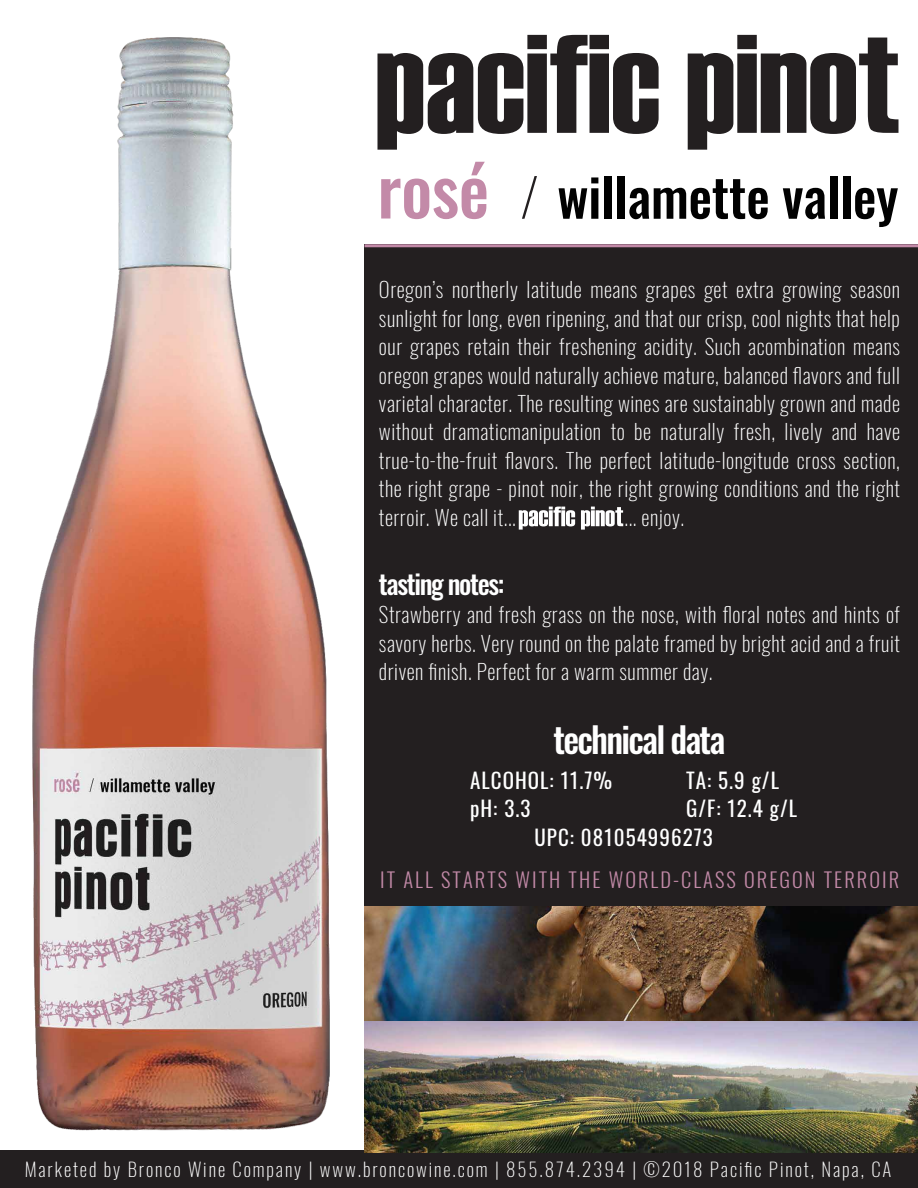
<style>
.page{position:relative;width:918px;height:1188px;background:#fff}
.page>*{position:absolute;margin:0;border:0;box-sizing:border-box;transform-origin:0 0}
.t1{font:500 52.65px "Oswald";letter-spacing:-.005em;color:#010101}
.t2{font:500 35.4px "Oswald";letter-spacing:-.05em;color:#fff}
.t3{font:500 27px "Oswald";letter-spacing:-.05em;color:#fff}
.t4{font:200 21px/28.5px "Oswald";letter-spacing:.025em;color:#fff;text-align:justify}
.t5{font:21px/28.5px "Oswald";letter-spacing:.05em;color:#fff}
.t6{font:300 20.4px "Oswald";letter-spacing:.1em;color:#c38aa8}
.t7{font:200 18.9px "Oswald";letter-spacing:.1em;color:#fff}
.s1{font-size:68.1px;color:#c38aa8}
.s2{font-weight:200;color:#231f20}
</style>
<div class="page">
<div style="left:364px;top:244px;width:554px;height:944px;background:#231f20"></div>
<div style="left:0;top:1150px;width:918px;height:38px;background:#231f20"></div>
<svg style="left:377px;top:35px;width:282px;height:115px"></svg>
<svg style="left:688px;top:35px;width:210px;height:115px"></svg>
<img style="left:364px;top:1021px;width:554px;height:131px">
<svg style="left:519px;top:507px;width:56px;height:23px"></svg>
<svg style="left:581px;top:507px;width:42px;height:23px"></svg>
<img style="left:364px;top:906px;width:554px;height:115px">
<hr style="left:364px;top:244px;width:554px;height:3px;background:#c38aa8">
<img style="left:32px;top:37px;width:298px;height:1094px">
<h1 class="t1" style="left:377px;top:170px;width:523px"><span class="s1">rosé</span> <span class="s2">/</span> willamette valley</h1>
<p class="t4" style="left:379px;top:273px;width:523px">Oregon’s northerly latitude means grapes get extra growing season sunlight for long, even ripening, and that our crisp, cool nights that help our grapes retain their freshening acidity. Such acombination means oregon grapes would naturally achieve mature, balanced flavors and full varietal character. The resulting wines are sustainably grown and made without dramaticmanipulation to be naturally fresh, lively and have true-to-the-fruit flavors. The perfect latitude-longitude cross section, the right grape - pinot noir, the right growing conditions and the right terroir. We call it...</p>
<p class="t4" style="left:624px;top:501px;width:61px">... enjoy.</p>
<p class="t3" style="left:379px;top:570px;width:127px">tasting notes:</p>
<p class="t4" style="left:379px;top:598px;width:523px">Strawberry and fresh grass on the nose, with floral notes and hints of savory herbs. Very round on the palate framed by bright acid and a fruit driven finish. Perfect for a warm summer day.</p>
<h2 class="t2" style="left:553px;top:721px;width:173px">technical data</h2>
<p class="t5" style="left:470px;top:764px;width:144px">ALCOHOL: 11.7%</p>
<p class="t5" style="left:686px;top:764px;width:94px">TA: 5.9 g/L</p>
<p class="t5" style="left:470px;top:792px;width:62px">pH: 3.3</p>
<p class="t5" style="left:535px;top:792px;width:264px;text-indent:152px">G/F: 12.4 g/L<br>UPC: 081054996273</p>
<p class="t6" style="left:380px;top:862px;width:520px">IT ALL STARTS WITH THE WORLD-CLASS OREGON TERROIR</p>
<p class="t7" style="left:25px;top:1153px;width:868px">Marketed by Bronco Wine Company | www.broncowine.com | 855.874.2394 | ©2018 Pacific Pinot, Napa, CA</p>
</div>
